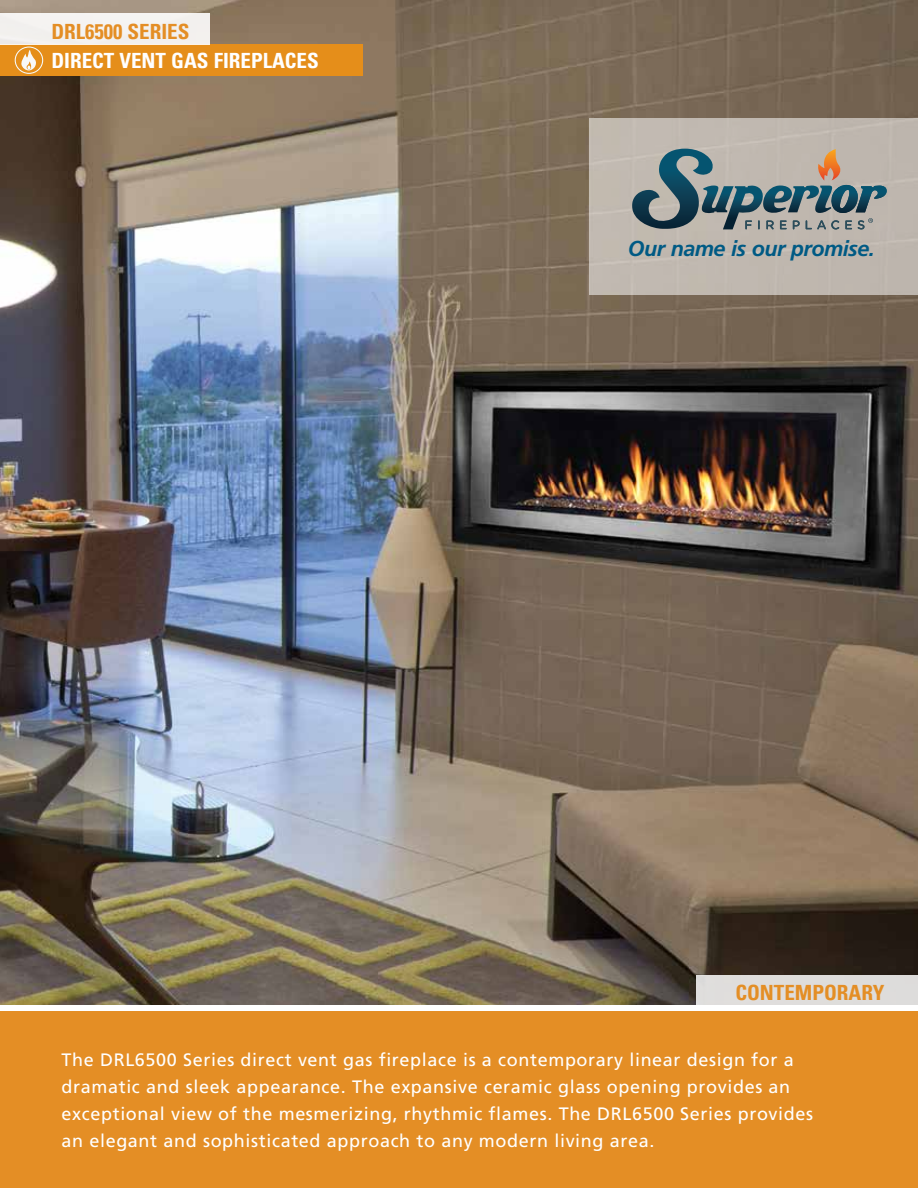
<style>
.page{position:relative;width:918px;height:1188px;background:#fff}
.page>*{position:absolute;margin:0;border:0;box-sizing:border-box;transform-origin:0 0}
.t1{font:italic 700 21.6px "Frutiger LT Std";letter-spacing:-.025em;color:#005a84}
.t2{font:21px "Univers Com 67 Bold Cond";color:#e48e25}
.t3{font:21px "Univers Com 67 Bold Cond";color:#fff}
.t4{font:18px/27px "Frutiger LT Std";letter-spacing:.035em;color:#fff}
</style>
<div class="page">
<img style="left:0;top:0;width:918px;height:1005px">
<div style="left:0;top:45px;width:363px;height:31px;background:#e58e1a"></div>
<div style="left:0;top:1011px;width:918px;height:177px;background:#e48e25"></div>
<div style="left:589px;top:119px;width:329px;height:176px;background:#c0b8af"></div>
<svg style="left:632px;top:149px;width:255px;height:80px"></svg>
<div style="left:0;top:14px;width:210px;height:31px;background:#f3f1ef"></div>
<svg style="left:15px;top:47px;width:28px;height:27px"></svg>
<div style="left:697px;top:976px;width:221px;height:31px;background:#dfdddb"></div>
<p class="t2" style="left:51px;top:18px;width:140px">DRL6500 SERIES</p>
<p class="t3" style="left:51px;top:48px;width:269px">DIRECT VENT GAS FIREPLACES</p>
<p class="t1" style="left:628px;top:236px;width:248px">Our name is our promise.</p>
<p class="t2" style="left:735px;top:979px;width:151px">CONTEMPORARY</p>
<p class="t4" style="left:62px;top:1046px;width:753px">The DRL6500 Series direct vent gas fireplace is a contemporary linear design for a dramatic and sleek appearance. The expansive ceramic glass opening provides an exceptional view of the mesmerizing, rhythmic flames. The DRL6500 Series provides an elegant and sophisticated approach to any modern living area.</p>
</div>
